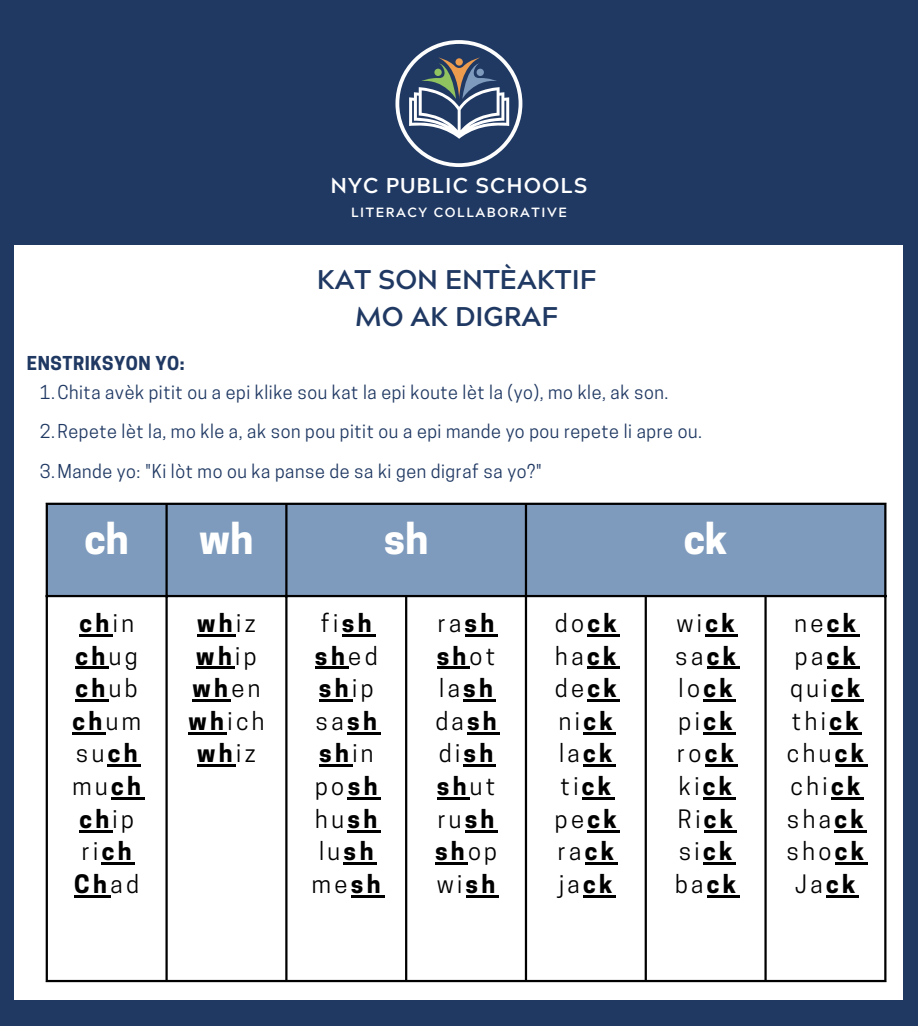
<style>
.page{position:relative;width:918px;height:1026px;background:#203963}
.page>*{position:absolute;margin:0;border:0;box-sizing:border-box;transform-origin:0 0}
.t1{font:700 40.35px "Cooper Hewitt";color:#fff}
.t2{font:700 27px/37.2px "Acherus Grotesque";color:#203963;text-align:center}
.t3{font:23.85px/32.7px "Cooper Hewitt";letter-spacing:.145em;color:#000;text-align:center}
.t4{font:700 23.85px/32.7px "Cooper Hewitt";letter-spacing:.145em;color:#000;text-align:center}
.t5{font:700 21.45px "Acherus Grotesque";letter-spacing:.045em;color:#fff}
.t6{font:18px/39.3px "Cooper Hewitt";letter-spacing:.03em;color:#203963}
.t7{font:700 18px "Cooper Hewitt";letter-spacing:.03em;color:#203963}
.t8{font:700 13.35px "Acherus Grotesque";letter-spacing:.115em;color:#fff}
.s1{font-weight:400}
.s2{font-weight:700}
</style>
<div class="page">
<svg style="left:395px;top:40px;width:127px;height:127px"></svg>
<div style="left:434px;top:69px;width:8px;height:7px;background:#91c260;border-radius:50%"></div>
<div style="left:456px;top:58px;width:7px;height:8px;background:#ed9c4e;border-radius:50%"></div>
<div style="left:15px;top:245px;width:888px;height:755px;background:#fff"></div>
<div style="left:48px;top:505px;width:836px;height:90px;background:#7e9bbd"></div>
<hr style="left:79px;top:634px;width:34px;height:2px;background:#000">
<hr style="left:76px;top:667px;width:33px;height:2px;background:#000">
<hr style="left:76px;top:699px;width:33px;height:3px;background:#000">
<hr style="left:72px;top:732px;width:34px;height:2px;background:#000">
<hr style="left:108px;top:765px;width:33px;height:2px;background:#000">
<hr style="left:111px;top:797px;width:33px;height:3px;background:#000">
<hr style="left:79px;top:830px;width:34px;height:2px;background:#000">
<hr style="left:102px;top:863px;width:33px;height:2px;background:#000">
<hr style="left:74px;top:895px;width:37px;height:2px;background:#000">
<hr style="left:197px;top:634px;width:39px;height:2px;background:#000">
<hr style="left:196px;top:667px;width:39px;height:2px;background:#000">
<hr style="left:193px;top:699px;width:38px;height:3px;background:#000">
<hr style="left:188px;top:732px;width:39px;height:2px;background:#000">
<hr style="left:197px;top:765px;width:39px;height:2px;background:#000">
<hr style="left:342px;top:634px;width:33px;height:2px;background:#000">
<hr style="left:315px;top:667px;width:33px;height:2px;background:#000">
<hr style="left:319px;top:699px;width:33px;height:3px;background:#000">
<hr style="left:347px;top:732px;width:33px;height:2px;background:#000">
<hr style="left:319px;top:765px;width:33px;height:2px;background:#000">
<hr style="left:348px;top:797px;width:33px;height:3px;background:#000">
<hr style="left:347px;top:830px;width:34px;height:2px;background:#000">
<hr style="left:344px;top:863px;width:33px;height:2px;background:#000">
<hr style="left:351px;top:895px;width:33px;height:2px;background:#000">
<hr style="left:465px;top:634px;width:33px;height:2px;background:#000">
<hr style="left:437px;top:667px;width:33px;height:2px;background:#000">
<hr style="left:463px;top:699px;width:33px;height:3px;background:#000">
<hr style="left:467px;top:732px;width:33px;height:2px;background:#000">
<hr style="left:464px;top:765px;width:32px;height:2px;background:#000">
<hr style="left:437px;top:797px;width:33px;height:3px;background:#000">
<hr style="left:465px;top:830px;width:33px;height:2px;background:#000">
<hr style="left:435px;top:863px;width:33px;height:2px;background:#000">
<hr style="left:466px;top:895px;width:33px;height:2px;background:#000">
<hr style="left:588px;top:634px;width:32px;height:2px;background:#000">
<hr style="left:587px;top:667px;width:33px;height:2px;background:#000">
<hr style="left:588px;top:699px;width:32px;height:3px;background:#000">
<hr style="left:583px;top:732px;width:33px;height:2px;background:#000">
<hr style="left:583px;top:765px;width:33px;height:2px;background:#000">
<hr style="left:582px;top:797px;width:33px;height:3px;background:#000">
<hr style="left:588px;top:830px;width:32px;height:2px;background:#000">
<hr style="left:585px;top:863px;width:33px;height:2px;background:#000">
<hr style="left:583px;top:895px;width:33px;height:2px;background:#000">
<hr style="left:706px;top:634px;width:32px;height:2px;background:#000">
<hr style="left:707px;top:667px;width:33px;height:2px;background:#000">
<hr style="left:703px;top:699px;width:33px;height:3px;background:#000">
<hr style="left:703px;top:732px;width:33px;height:2px;background:#000">
<hr style="left:705px;top:765px;width:33px;height:2px;background:#000">
<hr style="left:703px;top:797px;width:33px;height:3px;background:#000">
<hr style="left:704px;top:830px;width:33px;height:2px;background:#000">
<hr style="left:703px;top:863px;width:33px;height:2px;background:#000">
<hr style="left:707px;top:895px;width:33px;height:2px;background:#000">
<hr style="left:827px;top:634px;width:33px;height:2px;background:#000">
<hr style="left:827px;top:667px;width:33px;height:2px;background:#000">
<hr style="left:831px;top:699px;width:33px;height:3px;background:#000">
<hr style="left:830px;top:732px;width:32px;height:2px;background:#000">
<hr style="left:835px;top:765px;width:33px;height:2px;background:#000">
<hr style="left:831px;top:797px;width:33px;height:3px;background:#000">
<hr style="left:835px;top:830px;width:32px;height:2px;background:#000">
<hr style="left:835px;top:863px;width:33px;height:2px;background:#000">
<hr style="left:826px;top:895px;width:33px;height:2px;background:#000">
<hr style="left:46px;top:505px;width:2px;height:475px;background:#000">
<hr style="left:165px;top:505px;width:3px;height:475px;background:#000">
<hr style="left:285px;top:505px;width:3px;height:475px;background:#000">
<hr style="left:405px;top:597px;width:2px;height:383px;background:#000">
<hr style="left:525px;top:505px;width:2px;height:475px;background:#000">
<hr style="left:645px;top:597px;width:2px;height:383px;background:#000">
<hr style="left:764px;top:597px;width:3px;height:383px;background:#000">
<hr style="left:884px;top:505px;width:2px;height:475px;background:#000">
<hr style="left:46px;top:503px;width:840px;height:2px;background:#000">
<hr style="left:46px;top:595px;width:840px;height:2px;background:#000">
<hr style="left:46px;top:980px;width:840px;height:2px;background:#000">
<p class="t5" style="left:330px;top:177px;width:259px">NYC PUBLIC SCHOOLS</p>
<p class="t8" style="left:351px;top:207px;width:217px">LITERACY COLLABORATIVE</p>
<p class="t7" style="left:27px;top:356px;width:159px">ENSTRIKSYON YO:</p>
<p class="t2" style="left:317px;top:265px;width:281px">KAT SON ENTÈAKTIF<br>MO AK DIGRAF</p>
<p class="t6" style="left:40px;top:375px;width:664px">1.Chita avèk pitit ou a epi klike sou kat la epi koute lèt la (yo), mo kle, ak son.<br>2.Repete lèt la, mo kle a, ak son pou pitit ou a epi mande yo pou repete li apre ou.<br>3.Mande yo: "Ki lòt mo ou ka panse de sa ki gen digraf sa yo?"</p>
<h1 class="t1" style="left:84px;top:524px;width:46px">ch</h1>
<h1 class="t1" style="left:199px;top:524px;width:56px">wh</h1>
<h1 class="t1" style="left:384px;top:524px;width:46px">sh</h1>
<h1 class="t1" style="left:684px;top:524px;width:45px">ck</h1>
<p class="t4" style="left:72px;top:610px;width:70px">ch<span class="s1">in </span>ch<span class="s1">ug </span>ch<span class="s1">ub </span>ch<span class="s1">um su</span>ch <span class="s1">mu</span>ch ch<span class="s1">ip ri</span>ch<br>Ch<span class="s1">ad</span></p>
<p class="t3" style="left:188px;top:610px;width:78px"><span class="s2">wh</span>iz <span class="s2">wh</span>ip <span class="s2">wh</span>en <span class="s2">wh</span>ich <span class="s2">wh</span>iz</p>
<p class="t3" style="left:312px;top:610px;width:70px">fi<span class="s2">sh sh</span>ed <span class="s2">sh</span>ip sa<span class="s2">sh sh</span>in po<span class="s2">sh </span>hu<span class="s2">sh </span>lu<span class="s2">sh </span>me<span class="s2">sh</span></p>
<p class="t3" style="left:435px;top:610px;width:64px;text-align:left">ra<span class="s2">sh sh</span>ot la<span class="s2">sh </span>da<span class="s2">sh </span>di<span class="s2">sh sh</span>ut ru<span class="s2">sh sh</span>op wi<span class="s2">sh</span></p>
<p class="t3" style="left:555px;top:610px;width:64px;text-align:left">do<span class="s2">ck </span>ha<span class="s2">ck </span>de<span class="s2">ck </span>ni<span class="s2">ck </span>la<span class="s2">ck </span>ti<span class="s2">ck </span>pe<span class="s2">ck </span>ra<span class="s2">ck </span>ja<span class="s2">ck</span></p>
<p class="t3" style="left:675px;top:610px;width:63px;text-align:left">wi<span class="s2">ck </span>sa<span class="s2">ck </span>lo<span class="s2">ck </span>pi<span class="s2">ck </span>ro<span class="s2">ck </span>ki<span class="s2">ck<br></span>Ri<span class="s2">ck </span>si<span class="s2">ck </span>ba<span class="s2">ck</span></p>
<p class="t3" style="left:787px;top:610px;width:79px">ne<span class="s2">ck </span>pa<span class="s2">ck </span>qui<span class="s2">ck </span>thi<span class="s2">ck </span>chu<span class="s2">ck </span>chi<span class="s2">ck </span>sha<span class="s2">ck </span>sho<span class="s2">ck<br></span>Ja<span class="s2">ck</span></p>
</div>
